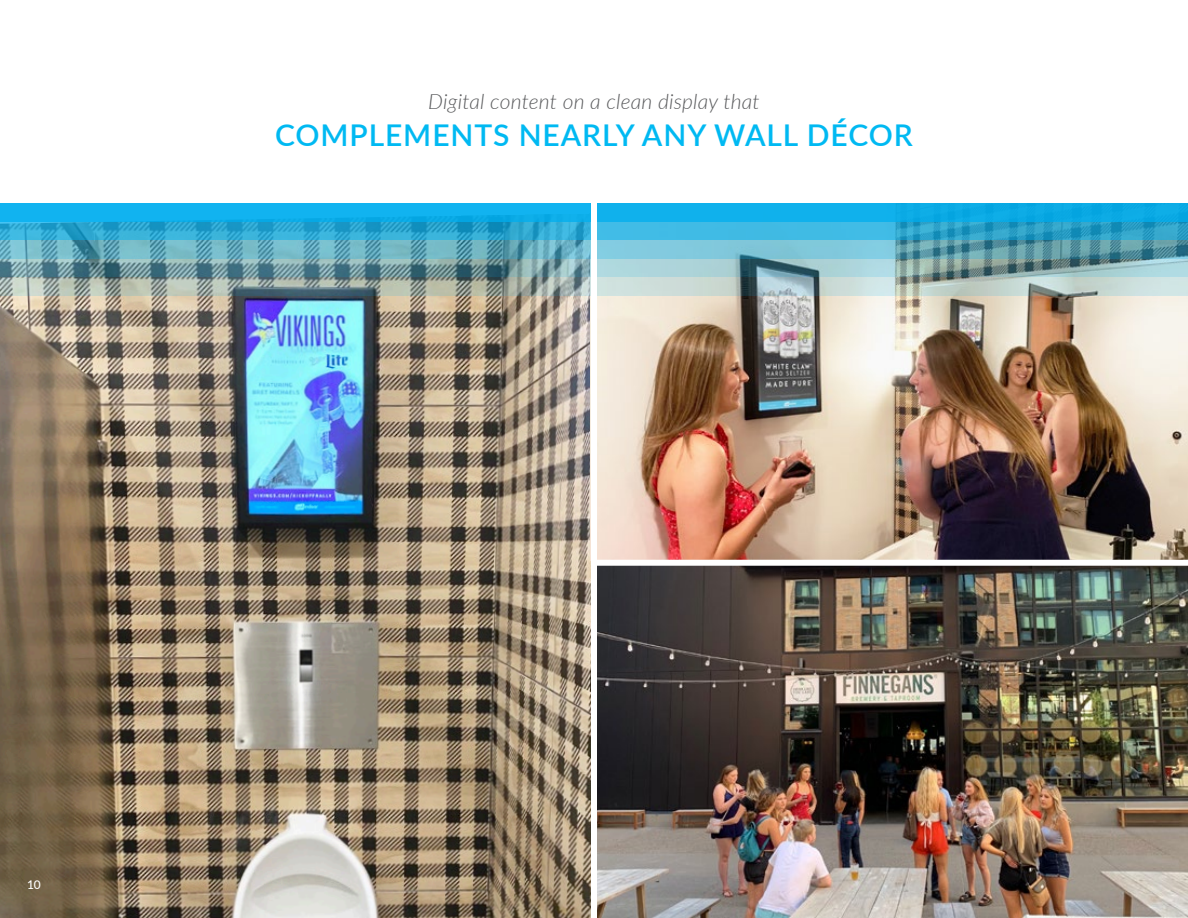
<style>
.page{position:relative;width:1188px;height:918px;background:#fff}
.page>*{position:absolute;margin:0;border:0;box-sizing:border-box;transform-origin:0 0}
.t1{font:600 30px "Lato";letter-spacing:.03em;color:#00b9f2}
.t2{font:italic 300 21px "Lato";letter-spacing:.01em;color:#58595b}
.t3{font:500 12px "Lato";color:#fff}
</style>
<div class="page">
<img style="left:0;top:295px;width:591px;height:623px">
<img style="left:597px;top:295px;width:591px;height:265px">
<img style="left:597px;top:566px;width:591px;height:352px">
<svg style="left:0;top:277px;width:1188px;height:18px;background:#a8b7b2"></svg>
<svg style="left:0;top:258px;width:1188px;height:19px;background:#7ba2a8"></svg>
<svg style="left:0;top:240px;width:1188px;height:18px;background:#6aaebe"></svg>
<svg style="left:0;top:221px;width:1188px;height:19px;background:#2ea9d4"></svg>
<div style="left:0;top:0;width:1188px;height:221px;background:#10b1ec"></div>
<div style="left:0;top:0;width:1188px;height:203px;background:#fff"></div>
<div style="left:591px;top:172px;width:6px;height:746px;background:#fff"></div>
<p class="t2" style="left:428px;top:87px;width:333px">Digital content on a clean display that</p>
<h1 class="t1" style="left:275px;top:114px;width:639px">COMPLEMENTS NEARLY ANY WALL DÉCOR</h1>
<p class="t3" style="left:27px;top:876px;width:15px">10</p>
</div>
